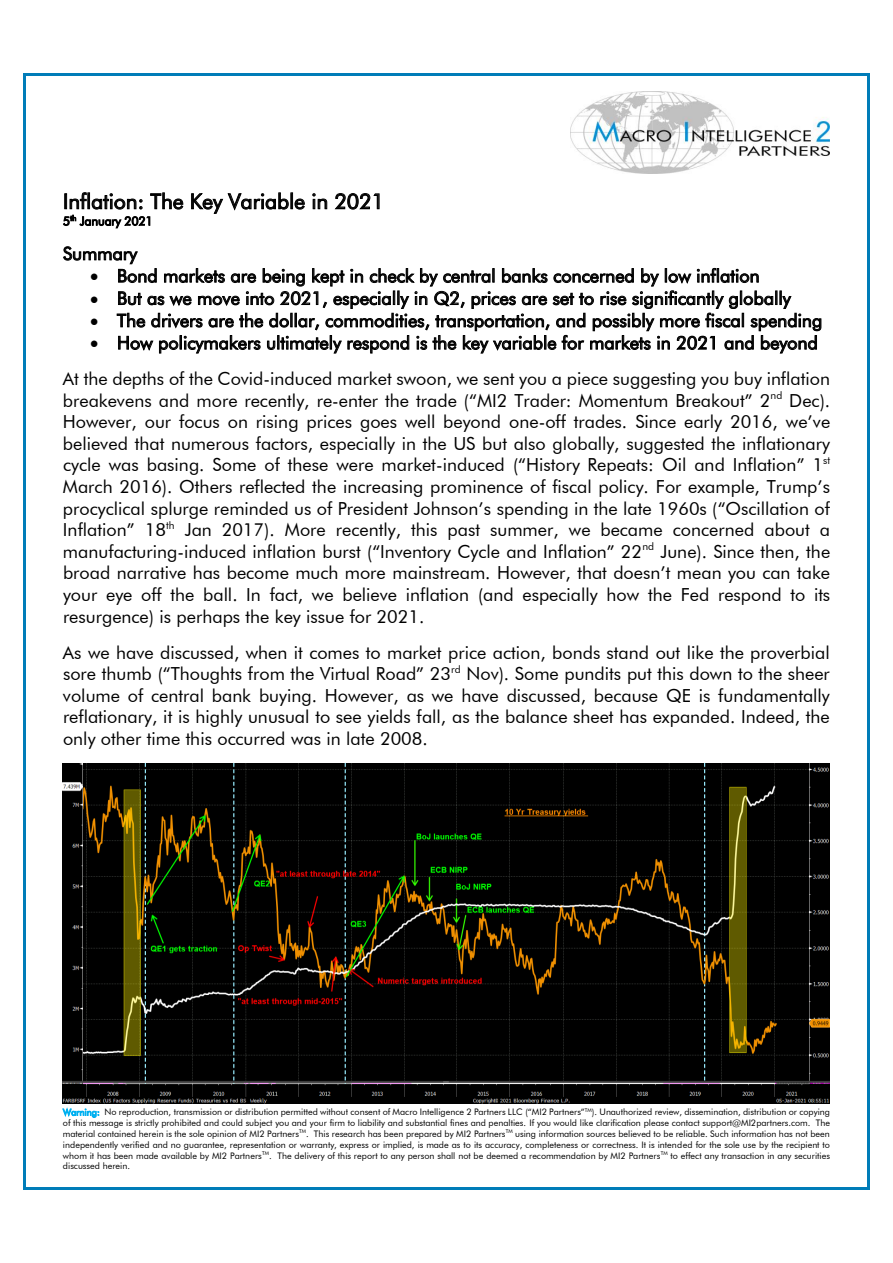
<style>
.page{position:relative;width:893px;height:1263px;background:#fff}
.page>*{position:absolute;margin:0;border:0;box-sizing:border-box;transform-origin:0 0}
.t1{font:21px "Futura BT";color:#000}
.t2{font:18px/21.6px "Futura BT";color:#000;text-align:justify}
.t3{font:12px "Futura BT";letter-spacing:-.005em;color:#000}
.t4{font:9px/10.8px "Futura BT";color:#000;text-align:justify}
.s1{color:#00b0f0}
</style>
<div class="page">
<img style="left:571px;top:91px;width:259px;height:83px">
<img style="left:63px;top:763px;width:767px;height:340px">
<hr style="left:26px;top:73px;width:841px;height:3px;background:#007cb8">
<hr style="left:23px;top:75px;width:3px;height:1112px;background:#007cb8">
<hr style="left:867px;top:75px;width:3px;height:1112px;background:#007cb8">
<hr style="left:26px;top:1187px;width:841px;height:2px;background:#007cb8">
<p class="t1" style="left:63px;top:189px;width:323px">Inflation: The Key Variable in 2021</p>
<p class="t3" style="left:63px;top:214px;width:91px">5<sup>th</sup> January 2021</p>
<p class="t2" style="left:63px;top:243px;width:76px">Summary</p>
<p class="t2" style="left:90px;top:265px;width:671px">• Bond markets are being kept in check by central banks concerned by low inflation</p>
<p class="t2" style="left:90px;top:287px;width:702px">• But as we move into 2021, especially in Q2, prices are set to rise significantly globally</p>
<p class="t2" style="left:90px;top:309px;width:734px">• The drivers are the dollar, commodities, transportation, and possibly more fiscal spending</p>
<p class="t2" style="left:63px;top:325px;width:768px;line-height:36px;text-indent:27px">• How policymakers ultimately respond is the key variable for markets in 2021 and beyond<br>At the depths of the Covid-induced market swoon, we sent you a piece suggesting you buy inflation</p>
<p class="t2" style="left:63px;top:389px;width:769px">breakevens and more recently, re-enter the trade (“MI2 Trader: Momentum Breakout” 2<sup>nd</sup> Dec).<br>However, our focus on rising prices goes well beyond one-off trades. Since early 2016, we’ve believed that numerous factors, especially in the US but also globally, suggested the inflationary cycle was basing. Some of these were market-induced (“History Repeats: Oil and Inflation” 1<sup>st </sup>March 2016). Others reflected the increasing prominence of fiscal policy. For example, Trump’s procyclical splurge reminded us of President Johnson’s spending in the late 1960s (“Oscillation of Inflation” 18<sup>th</sup> Jan 2017). More recently, this past summer, we became concerned about a manufacturing-induced inflation burst (“Inventory Cycle and Inflation” 22<sup>nd</sup> June). Since then, the broad narrative has become much more mainstream. However, that doesn’t mean you can take your eye off the ball. In fact, we believe inflation (and especially how the Fed respond to its resurgence) is perhaps the key issue for 2021.</p>
<p class="t2" style="left:63px;top:641px;width:768px">As we have discussed, when it comes to market price action, bonds stand out like the proverbial sore thumb (“Thoughts from the Virtual Road” 23<sup>rd</sup> Nov). Some pundits put this down to the sheer volume of central bank buying. However, as we have discussed, because QE is fundamentally reflationary, it is highly unusual to see yields fall, as the balance sheet has expanded. Indeed, the only other time this occurred was in late 2008.</p>
<p class="t4" style="left:63px;top:1107px;width:769px"><span class="s1">Warning:</span> No reproduction, transmission or distribution permitted without consent of Macro Intelligence 2 Partners LLC (“MI2 Partners”<sup>TM</sup>). Unauthorized review, dissemination, distribution or copying of this message is strictly prohibited and could subject you and your firm to liability and substantial fines and penalties. If you would like clarification please contact support@MI2partners.com. The material contained herein is the sole opinion of MI2 Partners<sup>TM</sup>. This research has been prepared by MI2 Partners<sup>TM</sup> using information sources believed to be reliable. Such information has not been independently verified and no guarantee, representation or warranty, express or implied, is made as to its accuracy, completeness or correctness. It is intended for the sole use by the recipient to whom it has been made available by MI2 Partners<sup>TM</sup>. The delivery of this report to any person shall not be deemed a recommendation by MI2 Partners<sup>TM</sup> to effect any transaction in any securities discussed herein.</p>
</div>
